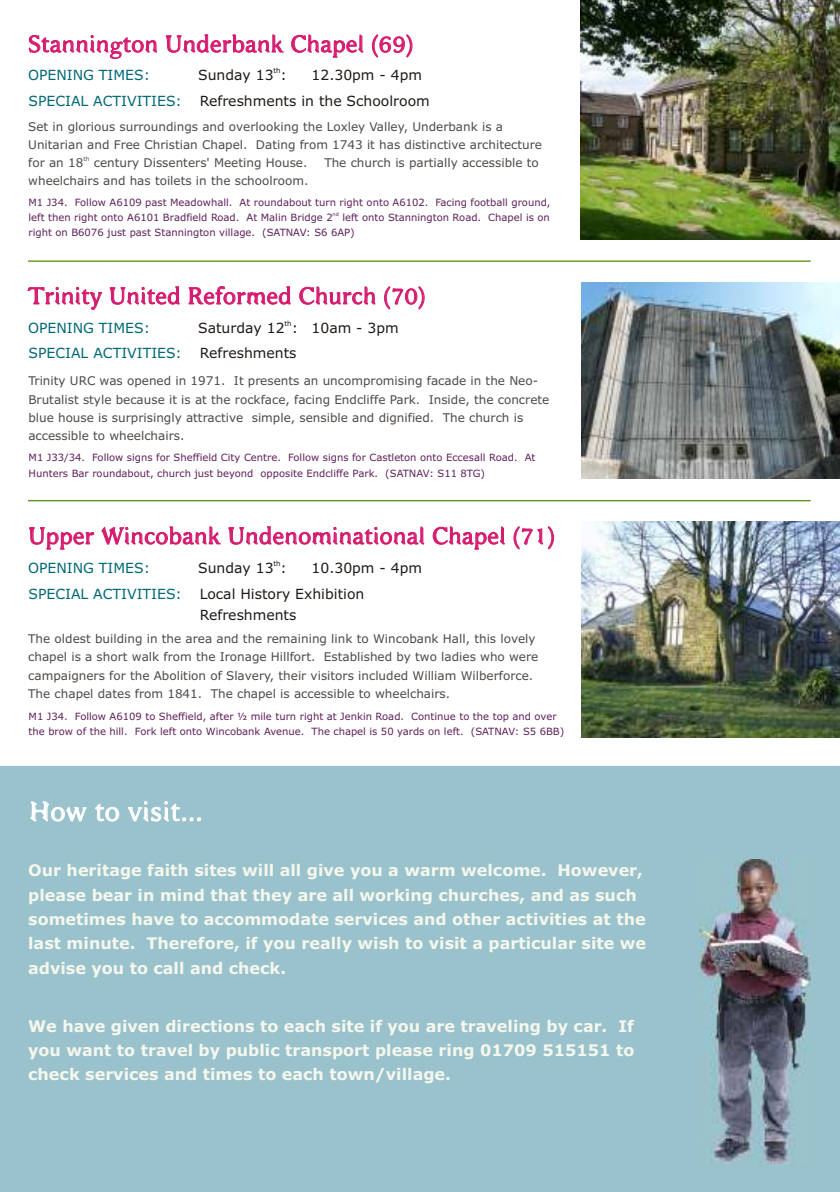
<style>
.page{position:relative;width:840px;height:1192px;background:#fff}
.page>*{position:absolute;margin:0;border:0;box-sizing:border-box;transform-origin:0 0}
.t1{font:28px "Bajsmaskin";color:#fff}
.t2{font:24px "Bajsmaskin";color:#d61a6e}
.t3{font:700 16px/24.4px "Verdana";color:#f5f7ed}
.t4{font:14px/21.2px "Verdana";color:#1f1a17}
.t5{font:14px "Verdana";color:#006975}
.t6{font:12px/18.2px "Verdana";color:#4d4a47}
.t7{font:10px/15.2px "Verdana";color:#5e1f59}
.t8{font:7px "Verdana";color:#1f1a17}
.t9{font:6px "Verdana";color:#4d4a47}
.t10{font:5px "Verdana";color:#5e1f59}
</style>
<div class="page">
<hr style="left:28px;top:260px;width:783px;height:2px;background:#669426">
<hr style="left:28px;top:500px;width:783px;height:1px;background:#669426">
<div style="left:0;top:766px;width:840px;height:426px;background:#99c2cc"></div>
<img style="left:581px;top:0;width:259px;height:240px">
<img style="left:581px;top:522px;width:259px;height:216px">
<img style="left:699px;top:860px;width:112px;height:303px">
<img style="left:582px;top:282px;width:258px;height:197px">
<h2 class="t2" style="left:28px;top:30px;width:387px">Stannington Underbank Chapel (69)</h2>
<p class="t5" style="left:28px;top:69px;width:124px">OPENING TIMES:</p>
<p class="t8" style="left:273px;top:67px;width:9px">th</p>
<p class="t4" style="left:198px;top:65px;width:90px">Sunday 13 :</p>
<p class="t4" style="left:312px;top:65px;width:112px">12.30pm - 4pm</p>
<p class="t5" style="left:28px;top:95px;width:155px">SPECIAL ACTIVITIES:</p>
<p class="t4" style="left:200px;top:91px;width:232px">Refreshments in the Schoolroom</p>
<p class="t6" style="left:28px;top:118px;width:515px">Set in glorious surroundings and overlooking the Loxley Valley, Underbank is a<br>Unitarian and Free Christian Chapel. Dating from 1743 it has distinctive architecture</p>
<p class="t9" style="left:83px;top:157px;width:8px">th</p>
<p class="t6" style="left:28px;top:155px;width:281px">for an 18 century Dissenters' Meeting House.</p>
<p class="t6" style="left:324px;top:155px;width:216px">The church is partially accessible to</p>
<p class="t6" style="left:28px;top:173px;width:282px">wheelchairs and has toilets in the schoolroom.</p>
<p class="t7" style="left:28px;top:196px;width:524px">M1 J34. Follow A6109 past Meadowhall. At roundabout turn right onto A6102. Facing football ground,</p>
<p class="t10" style="left:333px;top:212px;width:8px">nd</p>
<p class="t7" style="left:28px;top:211px;width:523px">left then right onto A6101 Bradfield Road. At Malin Bridge 2 left onto Stannington Road. Chapel is on right on B6076 just past Stannington village. (SATNAV: S6 6AP)</p>
<h2 class="t2" style="left:28px;top:282px;width:399px">Trinity United Reformed Church (70)</h2>
<p class="t5" style="left:28px;top:322px;width:124px">OPENING TIMES:</p>
<p class="t8" style="left:284px;top:320px;width:9px">th</p>
<p class="t4" style="left:198px;top:318px;width:202px">Saturday 12 : 10am - 3pm</p>
<p class="t5" style="left:29px;top:348px;width:155px">SPECIAL ACTIVITIES:</p>
<p class="t4" style="left:200px;top:344px;width:98px">Refreshments</p>
<p class="t6" style="left:28px;top:373px;width:523px">Trinity URC was opened in 1971. It presents an uncompromising facade in the Neo-Brutalist style because it is at the rockface, facing Endcliffe Park. Inside, the concrete blue house is surprisingly attractive simple, sensible and dignified. The church is accessible to wheelchairs.</p>
<p class="t7" style="left:29px;top:451px;width:508px">M1 J33/34. Follow signs for Sheffield City Centre. Follow signs for Castleton onto Eccesall Road. At<br>Hunters Bar roundabout, church just beyond opposite Endcliffe Park. (SATNAV: S11 8TG)</p>
<h2 class="t2" style="left:28px;top:522px;width:528px">Upper Wincobank Undenominational Chapel (71)</h2>
<p class="t5" style="left:28px;top:562px;width:124px">OPENING TIMES:</p>
<p class="t8" style="left:273px;top:560px;width:9px">th</p>
<p class="t4" style="left:198px;top:558px;width:90px">Sunday 13 :</p>
<p class="t4" style="left:312px;top:558px;width:112px">10.30pm - 4pm</p>
<p class="t5" style="left:28px;top:588px;width:155px">SPECIAL ACTIVITIES:</p>
<p class="t4" style="left:200px;top:584px;width:166px">Local History Exhibition<br>Refreshments</p>
<p class="t6" style="left:28px;top:631px;width:512px">The oldest building in the area and the remaining link to Wincobank Hall, this lovely chapel is a short walk from the Ironage Hillfort. Established by two ladies who were campaigners for the Abolition of Slavery, their visitors included William Wilberforce.<br>The chapel dates from 1841. The chapel is accessible to wheelchairs.</p>
<p class="t7" style="left:29px;top:709px;width:537px">M1 J34. Follow A6109 to Sheffield, after ½ mile turn right at Jenkin Road. Continue to the top and over the brow of the hill. Fork left onto Wincobank Avenue. The chapel is 50 yards on left. (SATNAV: S5 6BB)</p>
<h1 class="t1" style="left:29px;top:795px;width:175px">How to visit...</h1>
<p class="t3" style="left:28px;top:860px;width:620px">Our heritage faith sites will all give you a warm welcome. However, please bear in mind that they are all working churches, and as such sometimes have to accommodate services and other activities at the last minute. Therefore, if you really wish to visit a particular site we advise you to call and check.</p>
<h3 class="t3" style="left:28px;top:1015px;width:608px;text-align:justify">We have given directions to each site if you are traveling by car. If you want to travel by public transport please ring 01709 515151 to check services and times to each town/village.</h3>
</div>
